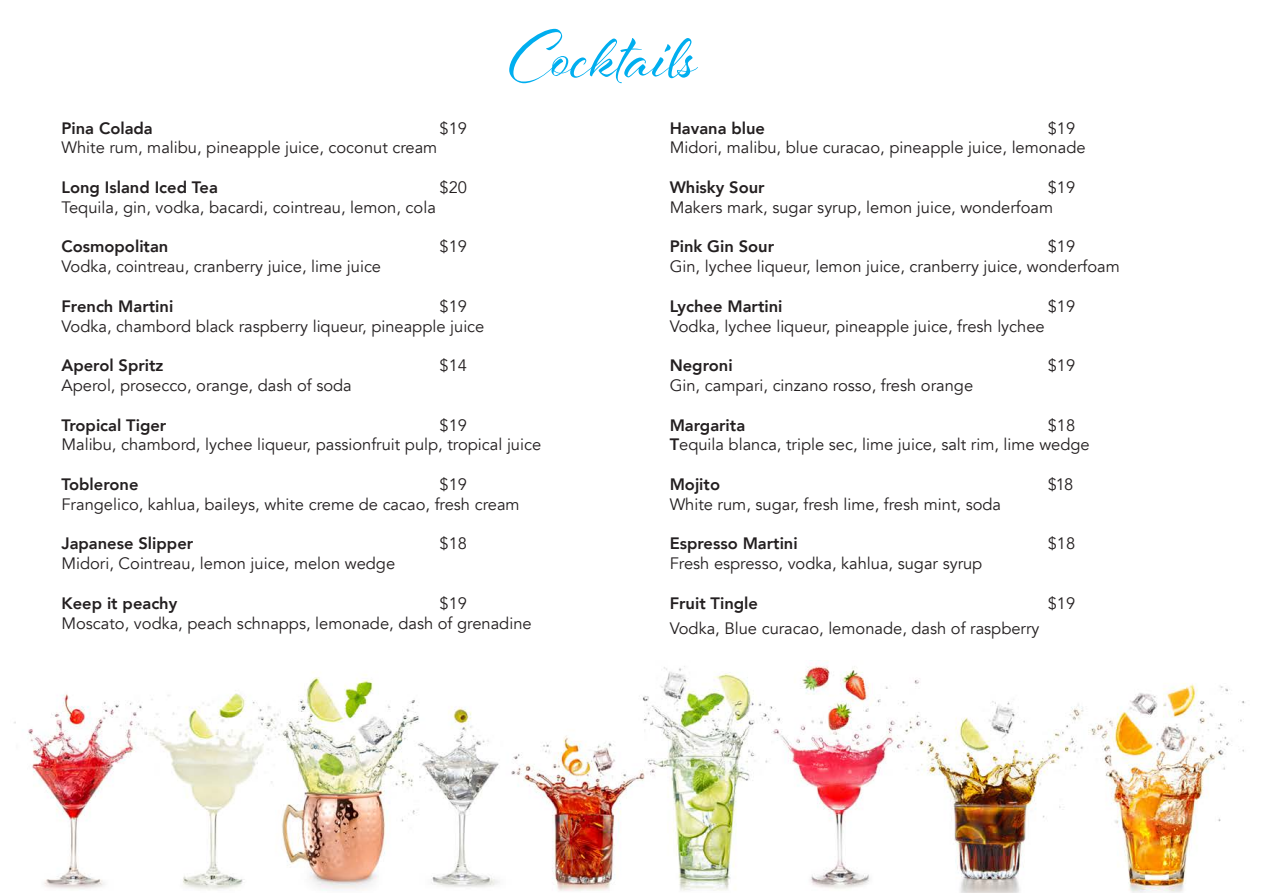
<style>
.page{position:relative;width:1263px;height:893px;background:#fff}
.page>*{position:absolute;margin:0;border:0;box-sizing:border-box;transform-origin:0 0}
.t1{font:72px "Al Fresco";color:#00aeef}
.t2{font:16.5px/19.8px "Avenir";color:#231f20}
.t3{font:800 16.5px "Avenir";color:#231f20}
.s1{font-weight:800}
</style>
<div class="page">
<img style="left:14px;top:660px;width:1231px;height:233px">
<h1 class="t1" style="left:509px;top:9px;width:191px">Cocktails</h1>
<p class="t3" style="left:61px;top:115px;width:93px">Pina Colada</p>
<p class="t2" style="left:439px;top:118px;width:29px">$19</p>
<p class="t2" style="left:61px;top:138px;width:377px">White rum, malibu, pineapple juice, coconut cream</p>
<p class="t3" style="left:61px;top:174px;width:158px">Long Island Iced Tea</p>
<p class="t2" style="left:439px;top:178px;width:29px">$20</p>
<p class="t2" style="left:61px;top:197px;width:376px">Tequila, gin, vodka, bacardi, cointreau, lemon, cola</p>
<p class="t3" style="left:61px;top:234px;width:108px">Cosmopolitan</p>
<p class="t2" style="left:439px;top:237px;width:29px">$19</p>
<p class="t2" style="left:61px;top:257px;width:321px">Vodka, cointreau, cranberry juice, lime juice</p>
<p class="t3" style="left:61px;top:293px;width:113px">French Martini</p>
<p class="t2" style="left:61px;top:296px;width:424px;text-indent:378px">$19<br>Vodka, chambord black raspberry liqueur, pineapple juice</p>
<p class="t3" style="left:61px;top:353px;width:104px">Aperol Spritz</p>
<p class="t2" style="left:439px;top:356px;width:29px">$14</p>
<p class="t2" style="left:61px;top:376px;width:292px">Aperol, prosecco, orange, dash of soda</p>
<p class="t3" style="left:61px;top:412px;width:106px">Tropical Tiger</p>
<p class="t2" style="left:61px;top:415px;width:481px;text-indent:378px">$19<br>Malibu, chambord, lychee liqueur, passionfruit pulp, tropical juice</p>
<p class="t3" style="left:61px;top:471px;width:78px">Toblerone</p>
<p class="t2" style="left:61px;top:475px;width:460px;text-indent:378px">$19<br>Frangelico, kahlua, baileys, white creme de cacao, fresh cream</p>
<p class="t3" style="left:61px;top:531px;width:133px">Japanese Slipper</p>
<p class="t2" style="left:439px;top:534px;width:29px">$18</p>
<p class="t2" style="left:61px;top:554px;width:335px">Midori, Cointreau, lemon juice, melon wedge</p>
<p class="t3" style="left:61px;top:590px;width:117px">Keep it peachy</p>
<p class="t2" style="left:61px;top:593px;width:472px;text-indent:378px">$19<br>Moscato, vodka, peach schnapps, lemonade, dash of grenadine</p>
<p class="t2" style="left:670px;top:118px;width:417px;text-indent:378px">$19<br>Midori, malibu, blue curacao, pineapple juice, lemonade</p>
<p class="t3" style="left:670px;top:174px;width:97px">Whisky Sour</p>
<p class="t3" style="left:670px;top:115px;width:97px">Havana blue</p>
<p class="t2" style="left:670px;top:178px;width:407px;text-indent:378px">$19<br>Makers mark, sugar syrup, lemon juice, wonderfoam</p>
<p class="t3" style="left:670px;top:234px;width:106px">Pink Gin Sour</p>
<p class="t2" style="left:670px;top:237px;width:452px;text-indent:378px">$19<br>Gin, lychee liqueur, lemon juice, cranberry juice, wonderfoam</p>
<p class="t3" style="left:670px;top:293px;width:114px">Lychee Martini</p>
<p class="t2" style="left:1048px;top:296px;width:29px">$19</p>
<p class="t2" style="left:670px;top:316px;width:377px">Vodka, lychee liqueur, pineapple juice, fresh lychee</p>
<p class="t3" style="left:670px;top:353px;width:64px">Negroni</p>
<p class="t2" style="left:1048px;top:356px;width:29px">$19</p>
<p class="t2" style="left:670px;top:376px;width:305px">Gin, campari, cinzano rosso, fresh orange</p>
<p class="t3" style="left:670px;top:412px;width:77px">Margarita</p>
<p class="t2" style="left:670px;top:415px;width:422px;text-indent:378px">$18<br><span class="s1">T</span>equila blanca, triple sec, lime juice, salt rim, lime wedge</p>
<p class="t3" style="left:670px;top:471px;width:52px">Mojito</p>
<p class="t2" style="left:1048px;top:475px;width:27px">$18</p>
<p class="t2" style="left:670px;top:494px;width:333px">White rum, sugar, fresh lime, fresh mint, soda</p>
<p class="t3" style="left:670px;top:531px;width:130px">Espresso Martini</p>
<p class="t2" style="left:1048px;top:534px;width:29px">$18</p>
<p class="t2" style="left:670px;top:554px;width:314px">Fresh espresso, vodka, kahlua, sugar syrup</p>
<p class="t3" style="left:670px;top:590px;width:90px">Fruit Tingle</p>
<p class="t2" style="left:1048px;top:593px;width:29px">$19</p>
<p class="t2" style="left:670px;top:619px;width:371px">Vodka, Blue curacao, lemonade, dash of raspberry</p>
</div>
